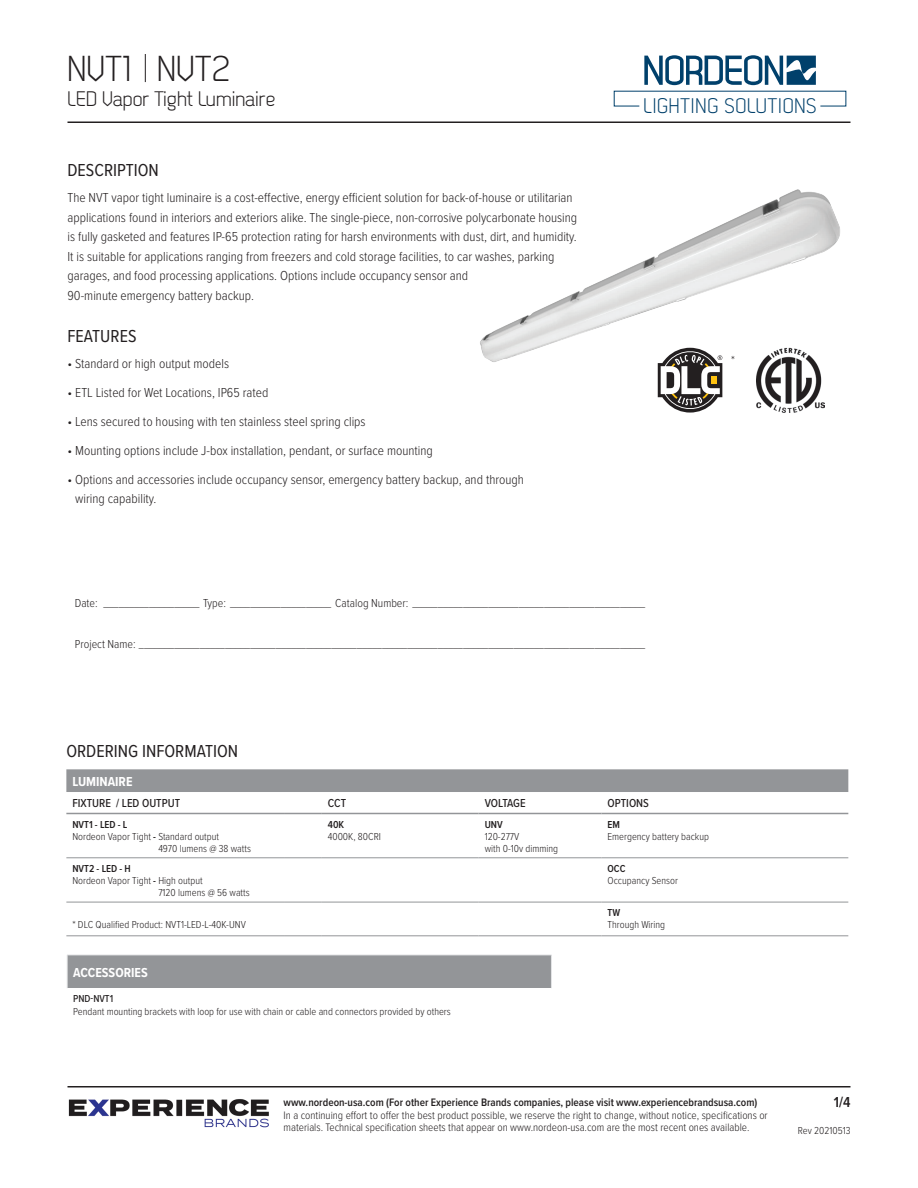
<style>
.page{position:relative;width:918px;height:1188px;background:#fff}
.page>*{position:absolute;margin:0;border:0;box-sizing:border-box;transform-origin:0 0}
.t1{font:36px "Dekar";color:#231f20}
.t2{font:21.15px "Dekar";letter-spacing:.03em;color:#00406b}
.t3{font:21px "Dekar";color:#231f20}
.t4{font:18px "Proxima Nova Cond";color:#231f20}
.t5{font:600 15px "Proxima Nova Cond";color:#231f20}
.t6{font:300 13.5px/19.5px "Proxima Nova Cond";color:#231f20}
.t7{font:700 13.5px "Proxima Nova Cond";color:#fff}
.t8{font:300 12px "Proxima Nova Cond";color:#231f20}
.t9{font:500 12px "Proxima Nova Cond";color:#231f20}
.t10{font:300 11.25px/12.8px "Proxima Nova Cond";color:#231f20}
.t11{font:600 11.25px "Proxima Nova Cond";color:#231f20}
.t12{font:300 10.5px/12px "Proxima Nova Cond";color:#231f20}
.t13{font:600 10.5px "Proxima Nova Cond";color:#231f20}
.t14{font:500 10.5px "Proxima Nova Cond";color:#231f20}
.s1{font-weight:600}
</style>
<div class="page">
<hr style="left:68px;top:122px;width:782px;height:1px;background:#231f20">
<svg style="left:145px;top:54px;width:1px;height:28px"></svg>
<svg style="left:614px;top:55px;width:232px;height:51px"></svg>
<img style="left:67px;top:1086px;width:202px;height:42px">
<hr style="left:68px;top:1086px;width:782px;height:2px;background:#231f20">
<img style="left:458px;top:121px;width:392px;height:287px">
<div style="left:66px;top:769px;width:782px;height:23px;background:#939598"></div>
<hr style="left:66px;top:858px;width:218px;height:1px;background:#939598">
<hr style="left:284px;top:858px;width:38px;height:1px;background:#939598">
<hr style="left:322px;top:858px;width:157px;height:1px;background:#939598">
<hr style="left:479px;top:858px;width:123px;height:1px;background:#939598">
<hr style="left:602px;top:858px;width:246px;height:1px;background:#939598">
<hr style="left:66px;top:813px;width:218px;height:1px;background:#939598">
<hr style="left:284px;top:813px;width:38px;height:1px;background:#939598">
<hr style="left:322px;top:813px;width:157px;height:1px;background:#939598">
<hr style="left:479px;top:813px;width:123px;height:1px;background:#939598">
<hr style="left:602px;top:813px;width:246px;height:1px;background:#939598">
<hr style="left:66px;top:902px;width:218px;height:1px;background:#939598">
<hr style="left:284px;top:902px;width:38px;height:1px;background:#939598">
<hr style="left:322px;top:902px;width:157px;height:1px;background:#939598">
<hr style="left:479px;top:902px;width:123px;height:1px;background:#939598">
<hr style="left:602px;top:902px;width:246px;height:1px;background:#939598">
<hr style="left:66px;top:936px;width:218px;height:1px;background:#939598">
<hr style="left:284px;top:936px;width:38px;height:1px;background:#939598">
<hr style="left:322px;top:936px;width:157px;height:1px;background:#939598">
<hr style="left:479px;top:936px;width:123px;height:1px;background:#939598">
<hr style="left:602px;top:936px;width:246px;height:1px;background:#939598">
<div style="left:67px;top:955px;width:484px;height:33px;background:#939598"></div>
<hr style="left:67px;top:955px;width:485px;height:1px;background:#e6e7e9">
<hr style="left:67px;top:955px;width:1px;height:33px;background:#e6e7e9">
<hr style="left:551px;top:955px;width:1px;height:33px;background:#e6e7e9">
<img style="left:757px;top:348px;width:68px;height:65px">
<svg style="left:658px;top:348px;width:64px;height:65px"></svg>
<h1 class="t1" style="left:68px;top:51px;width:164px">NVT1 NVT2</h1>
<h3 class="t3" style="left:68px;top:89px;width:209px">LED Vapor Tight Luminaire</h3>
<h3 class="t4" style="left:68px;top:157px;width:93px">DESCRIPTION</h3>
<p class="t6" style="left:68px;top:188px;width:511px">The NVT vapor tight luminaire is a cost-effective, energy efficient solution for back-of-house or utilitarian applications found in interiors and exteriors alike. The single-piece, non-corrosive polycarbonate housing is fully gasketed and features IP-65 protection rating for harsh environments with dust, dirt, and humidity.<br>It is suitable for applications ranging from freezers and cold storage facilities, to car washes, parking garages, and food processing applications. Options include occupancy sensor and<br>90-minute emergency battery backup.</p>
<h3 class="t4" style="left:68px;top:323px;width:70px">FEATURES</h3>
<p class="t6" style="left:68px;top:354px;width:163px">• Standard or high output models</p>
<p class="t6" style="left:68px;top:382px;width:202px">• ETL Listed for Wet Locations, IP65 rated</p>
<p class="t6" style="left:68px;top:411px;width:300px">• Lens secured to housing with ten stainless steel spring clips</p>
<p class="t6" style="left:68px;top:440px;width:367px">• Mounting options include J-box installation, pendant, or surface mounting</p>
<p class="t6" style="left:75px;top:469px;width:450px;text-indent:-8px">• Options and accessories include occupancy sensor, emergency battery backup, and through wiring capability.</p>
<h2 class="t2" style="left:643px;top:95px;width:175px">LIGHTING SOLUTIONS</h2>
<p class="t8" style="left:731px;top:351px;width:5px">*</p>
<p class="t8" style="left:75px;top:594px;width:572px">Date: ___________________ Type: ____________________ Catalog Number: ______________________________________________</p>
<p class="t8" style="left:75px;top:635px;width:572px">Project Name: ____________________________________________________________________________________________________</p>
<h3 class="t4" style="left:66px;top:737px;width:173px">ORDERING INFORMATION</h3>
<p class="t7" style="left:72px;top:772px;width:62px">LUMINAIRE</p>
<p class="t9" style="left:72px;top:795px;width:109px">FIXTURE / LED OUTPUT</p>
<p class="t9" style="left:328px;top:795px;width:20px">CCT</p>
<p class="t9" style="left:485px;top:795px;width:43px">VOLTAGE</p>
<p class="t9" style="left:608px;top:795px;width:43px">OPTIONS</p>
<p class="t13" style="left:72px;top:817px;width:57px">NVT1 - LED - L</p>
<p class="t12" style="left:72px;top:830px;width:148px">Nordeon Vapor Tight <span class="s1">-</span> Standard output</p>
<p class="t12" style="left:158px;top:842px;width:94px">4970 lumens @ 38 watts</p>
<p class="t13" style="left:328px;top:817px;width:18px">40K</p>
<p class="t12" style="left:328px;top:830px;width:55px">4000K, 80CRI</p>
<p class="t13" style="left:485px;top:817px;width:20px">UNV</p>
<p class="t12" style="left:485px;top:830px;width:75px">120-277V<br>with 0-10v dimming</p>
<p class="t13" style="left:608px;top:817px;width:14px">EM</p>
<p class="t12" style="left:608px;top:830px;width:103px">Emergency battery backup</p>
<p class="t13" style="left:72px;top:861px;width:60px">NVT2 - LED - H</p>
<p class="t12" style="left:72px;top:874px;width:132px">Nordeon Vapor Tight <span class="s1">-</span> High output</p>
<p class="t12" style="left:158px;top:886px;width:93px">7120 lumens @ 56 watts</p>
<p class="t12" style="left:72px;top:918px;width:175px">* DLC Qualified Product: NVT1-LED-L-40K-UNV</p>
<p class="t7" style="left:73px;top:962px;width:76px">ACCESSORIES</p>
<p class="t14" style="left:73px;top:991px;width:42px">PND-NVT1</p>
<p class="t12" style="left:73px;top:1005px;width:379px">Pendant mounting brackets with loop for use with chain or cable and connectors provided by others</p>
<p class="t13" style="left:608px;top:861px;width:19px">OCC</p>
<p class="t12" style="left:608px;top:874px;width:72px">Occupancy Sensor</p>
<p class="t13" style="left:608px;top:905px;width:14px">TW</p>
<p class="t12" style="left:608px;top:918px;width:59px">Through Wiring</p>
<p class="t11" style="left:284px;top:1094px;width:475px">www.nordeon-usa.com (For other Experience Brands companies, please visit www.experiencebrandsusa.com)</p>
<p class="t10" style="left:284px;top:1108px;width:486px">In a continuing effort to offer the best product possible, we reserve the right to change, without notice, specifications or materials. Technical specification sheets that appear on www.nordeon-usa.com are the most recent ones available.</p>
<p class="t5" style="left:834px;top:1091px;width:18px">1/4</p>
<p class="t12" style="left:798px;top:1124px;width:54px">Rev 20210513</p>
</div>
